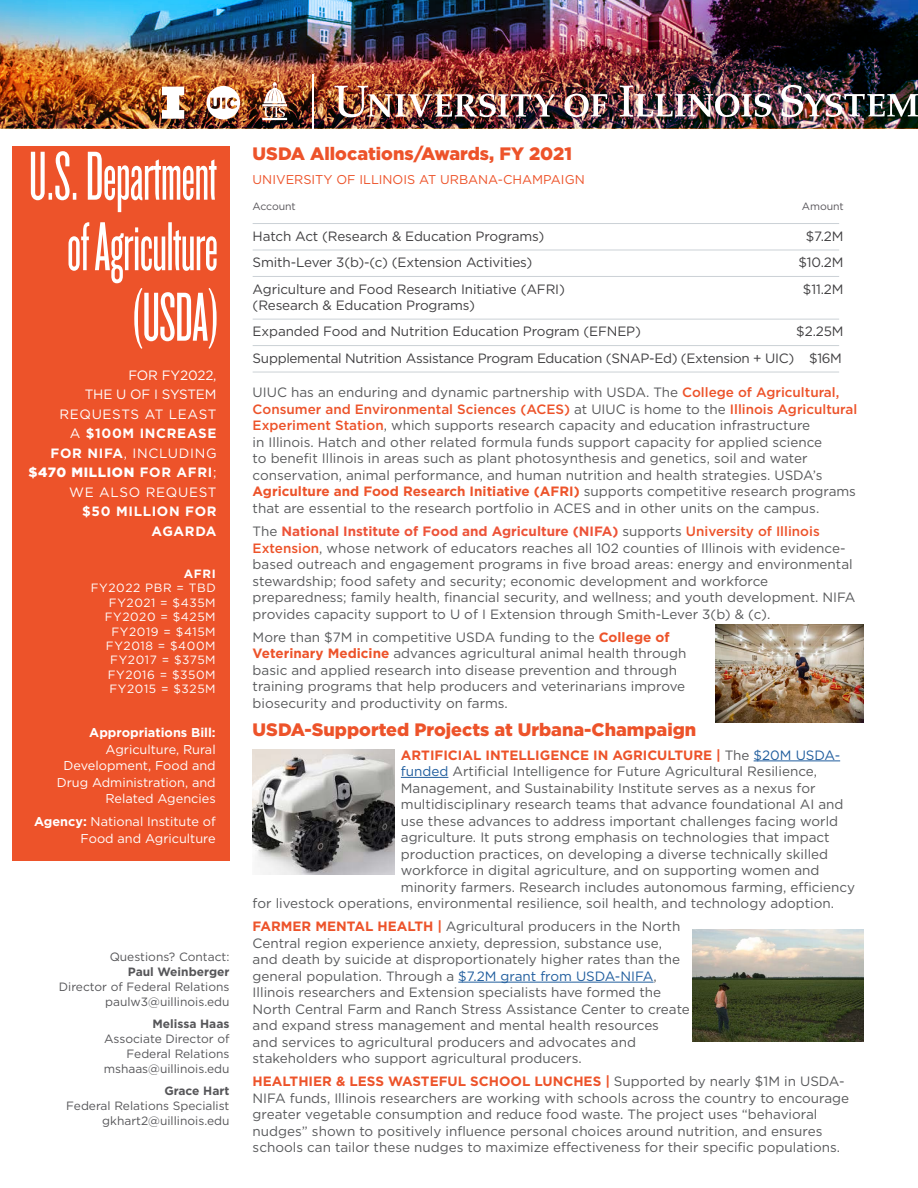
<style>
.page{position:relative;width:918px;height:1188px;background:#fff}
.page>*{position:absolute;margin:0;border:0;box-sizing:border-box;transform-origin:0 0}
.t1{font:900 18px "Gotham";color:#ed532a}
.t2{font:13.5px/16.5px "Gotham";color:#58595b}
.t3{font:13.5px/26.4px "Gotham";letter-spacing:-.01em;color:#414042}
.t4{font:13.5px/19.5px "Gotham";letter-spacing:.05em;color:#fff;text-align:right}
.t5{font:700 13.5px "Gotham";color:#ed532a}
.t6{font:700 13.5px/19.5px "Gotham";letter-spacing:.05em;color:#fff;text-align:right}
.t7{font:12.75px/16.5px "Gotham";color:#fff;text-align:right}
.t8{font:12.75px "Gotham";color:#ed532a}
.t9{font:700 12.75px "Gotham";color:#fff}
.t10{font:12px/15px "Gotham";color:#565659;text-align:right}
.t11{font:12px/14.4px "Gotham";letter-spacing:.05em;color:#fff;text-align:right}
.t12{font:700 12px "Gotham";color:#565659}
.t13{font:700 12px "Gotham";color:#fff}
.t14{font:10.5px "Gotham";letter-spacing:-.01em;color:#59565b}
.s1{font-weight:700}
.s2{font-weight:900}
.s3{font-weight:500;color:#ed532a}
.s4{font-weight:700;color:#ed532a}
.s5{font-weight:700;color:#ed5338}
.s6{font-weight:400;color:#58595b}
.s7{font-weight:400;color:#215e9e}
.s8{color:#215e9e}
</style>
<div class="page">
<hr style="left:754px;top:761px;width:86px;height:1px;background:#215e9e">
<hr style="left:401px;top:777px;width:47px;height:1px;background:#215e9e">
<hr style="left:458px;top:982px;width:196px;height:1px;background:#215e9e">
<img style="left:0;top:0;width:918px;height:128px">
<div style="left:12px;top:146px;width:218px;height:715px;background:#ed532a"></div>
<svg style="left:31px;top:151px;width:186px;height:61px"></svg>
<svg style="left:69px;top:222px;width:148px;height:127px"></svg>
<hr style="left:253px;top:223px;width:586px;height:1px;background:#cbd1d6">
<hr style="left:253px;top:250px;width:586px;height:1px;background:#cbd1d6">
<hr style="left:253px;top:276px;width:586px;height:1px;background:#cbd1d6">
<hr style="left:253px;top:319px;width:586px;height:1px;background:#cbd1d6">
<hr style="left:253px;top:345px;width:586px;height:1px;background:#cbd1d6">
<hr style="left:253px;top:372px;width:586px;height:1px;background:#cbd1d6">
<img style="left:334px;top:86px;width:221px;height:31px">
<svg style="left:564px;top:94px;width:43px;height:23px"></svg>
<img style="left:620px;top:86px;width:151px;height:31px">
<img style="left:781px;top:85px;width:137px;height:32px">
<hr style="left:313px;top:74px;width:1px;height:54px;background:#fff">
<svg style="left:162px;top:87px;width:22px;height:32px"></svg>
<svg style="left:207px;top:86px;width:33px;height:33px"></svg>
<svg style="left:262px;top:82px;width:25px;height:38px"></svg>
<img style="left:716px;top:624px;width:148px;height:99px">
<img style="left:253px;top:750px;width:141px;height:125px">
<img style="left:692px;top:930px;width:172px;height:112px">
<p class="t4" style="left:28px;top:365px;width:190px">FOR FY2022,<br>THE U OF I SYSTEM<br>REQUESTS AT LEAST<br>A <span class="s1">$100M INCREASE<br>FOR NIFA</span>, INCLUDING <span class="s2">$470 MILLION</span> <span class="s1">FOR AFRI</span>;<br>WE ALSO REQUEST</p>
<p class="t6" style="left:82px;top:502px;width:136px">$50 MILLION FOR<br>AGARDA</p>
<p class="t13" style="left:184px;top:566px;width:33px">AFRI</p>
<p class="t11" style="left:91px;top:581px;width:126px">FY2022 PBR = TBD<br>FY2021 = $435M<br>FY2020 = $425M<br>FY2019 = $415M<br>FY2018 = $400M<br>FY2017 = $375M<br>FY2016 = $350M<br>FY2015 = $325M</p>
<p class="t9" style="left:89px;top:724px;width:128px">Appropriations Bill:</p>
<p class="t7" style="left:57px;top:741px;width:160px">Agriculture, Rural<br>Development, Food and<br>Drug Administration, and<br>Related Agencies</p>
<p class="t7" style="left:34px;top:813px;width:183px"><span class="s1">Agency:</span> National Institute of<br>Food and Agriculture</p>
<p class="t10" style="left:110px;top:949px;width:121px">Questions? Contact:</p>
<p class="t12" style="left:128px;top:964px;width:103px">Paul Weinberger</p>
<p class="t10" style="left:59px;top:979px;width:172px">Director of Federal Relations paulw3@uillinois.edu</p>
<p class="t12" style="left:152px;top:1016px;width:79px">Melissa Haas</p>
<p class="t10" style="left:104px;top:1031px;width:127px">Associate Director of<br>Federal Relations mshaas@uillinois.edu</p>
<p class="t12" style="left:164px;top:1083px;width:67px">Grace Hart</p>
<p class="t10" style="left:66px;top:1098px;width:165px">Federal Relations Specialist gkhart2@uillinois.edu</p>
<h1 class="t1" style="left:253px;top:144px;width:321px">USDA Allocations/Awards, FY 2021</h1>
<p class="t8" style="left:253px;top:171px;width:334px">UNIVERSITY OF ILLINOIS AT URBANA-CHAMPAIGN</p>
<p class="t14" style="left:253px;top:199px;width:45px">Account</p>
<p class="t14" style="left:802px;top:199px;width:43px">Amount</p>
<p class="t3" style="left:253px;top:223px;width:293px">Hatch Act (Research &amp; Education Programs)</p>
<p class="t3" style="left:806px;top:223px;width:39px">$7.2M</p>
<p class="t3" style="left:253px;top:249px;width:281px">Smith-Lever 3(b)-(c) (Extension Activities)</p>
<p class="t3" style="left:798px;top:249px;width:47px">$10.2M</p>
<p class="t3" style="left:253px;top:275px;width:314px">Agriculture and Food Research Initiative (AFRI)</p>
<p class="t3" style="left:803px;top:275px;width:42px">$11.2M</p>
<p class="t3" style="left:253px;top:292px;width:390px">(Research &amp; Education Programs)<br>Expanded Food and Nutrition Education Program (EFNEP)</p>
<p class="t3" style="left:253px;top:318px;width:593px;text-align:right">$2.25M<br>Supplemental Nutrition Assistance Program Education (SNAP-Ed) (Extension + UIC) $16M</p>
<p class="t2" style="left:253px;top:384px;width:606px">UIUC has an enduring and dynamic partnership with USDA. The <span class="s3">College of Agricultural, Consumer and Environmental Sciences (ACES)</span> at UIUC is home to the <span class="s3">Illinois Agricultural Experiment Station</span>, which supports research capacity and education infrastructure<br>in Illinois. Hatch and other related formula funds support capacity for applied science<br>to benefit Illinois in areas such as plant photosynthesis and genetics, soil and water conservation, animal performance, and human nutrition and health strategies. USDA’s <span class="s4">Agriculture and Food Research Initiative (AFRI)</span> supports competitive research programs that are essential to the research portfolio in ACES and in other units on the campus.</p>
<p class="t2" style="left:253px;top:523px;width:604px">The <span class="s5">National Institute of Food and Agriculture (NIFA)</span> supports <span class="s3">University of Illinois Extension</span>, whose network of educators reaches all 102 counties of Illinois with evidence&shy;based outreach and engagement programs in five broad areas: energy and environmental stewardship; food safety and security; economic development and workforce preparedness; family health, financial security, and wellness; and youth development. NIFA provides capacity support to U of I Extension through Smith-Lever 3(b) &amp; (c).</p>
<p class="t2" style="left:253px;top:629px;width:435px">More than $7M in competitive USDA funding to the <span class="s4">College of Veterinary Medicine</span> advances agricultural animal health through basic and applied research into disease prevention and through training programs that help producers and veterinarians improve biosecurity and productivity on farms.</p>
<h1 class="t1" style="left:253px;top:720px;width:445px">USDA-Supported Projects at Urbana-Champaign</h1>
<p class="t5" style="left:401px;top:746px;width:441px">ARTIFICIAL INTELLIGENCE IN AGRICULTURE | <span class="s6">The</span> <span class="s7">$20M USDA-</span></p>
<p class="t2" style="left:401px;top:763px;width:418px"><span class="s8">funded</span> Artificial Intelligence for Future Agricultural Resilience,</p>
<p class="t2" style="left:401px;top:779px;width:416px">Management, and Sustainability Institute serves as a nexus for</p>
<p class="t2" style="left:401px;top:796px;width:444px">multidisciplinary research teams that advance foundational AI and</p>
<p class="t2" style="left:401px;top:812px;width:439px">use these advances to address important challenges facing world</p>
<p class="t2" style="left:401px;top:829px;width:430px">agriculture. It puts strong emphasis on technologies that impact</p>
<p class="t2" style="left:401px;top:845px;width:429px">production practices, on developing a diverse technically skilled</p>
<p class="t2" style="left:401px;top:862px;width:420px">workforce in digital agriculture, and on supporting women and</p>
<p class="t2" style="left:401px;top:878px;width:456px">minority farmers. Research includes autonomous farming, efficiency</p>
<p class="t2" style="left:253px;top:895px;width:583px">for livestock operations, environmental resilience, soil health, and technology adoption.</p>
<p class="t2" style="left:253px;top:918px;width:439px"><span class="s4">FARMER MENTAL HEALTH |</span> Agricultural producers in the North Central region experience anxiety, depression, substance use, and death by suicide at disproportionately higher rates than the general population. Through a <span class="s8">$7.2M grant from USDA-NIFA</span>, Illinois researchers and Extension specialists have formed the North Central Farm and Ranch Stress Assistance Center to create and expand stress management and mental health resources<br>and services to agricultural producers and advocates and stakeholders who support agricultural producers.</p>
<p class="t2" style="left:253px;top:1073px;width:598px"><span class="s4">HEALTHIER &amp; LESS WASTEFUL SCHOOL LUNCHES |</span> Supported by nearly $1M in USDA-NIFA funds, Illinois researchers are working with schools across the country to encourage greater vegetable consumption and reduce food waste. The project uses “behavioral nudges” shown to positively influence personal choices around nutrition, and ensures schools can tailor these nudges to maximize effectiveness for their specific populations.</p>
</div>
